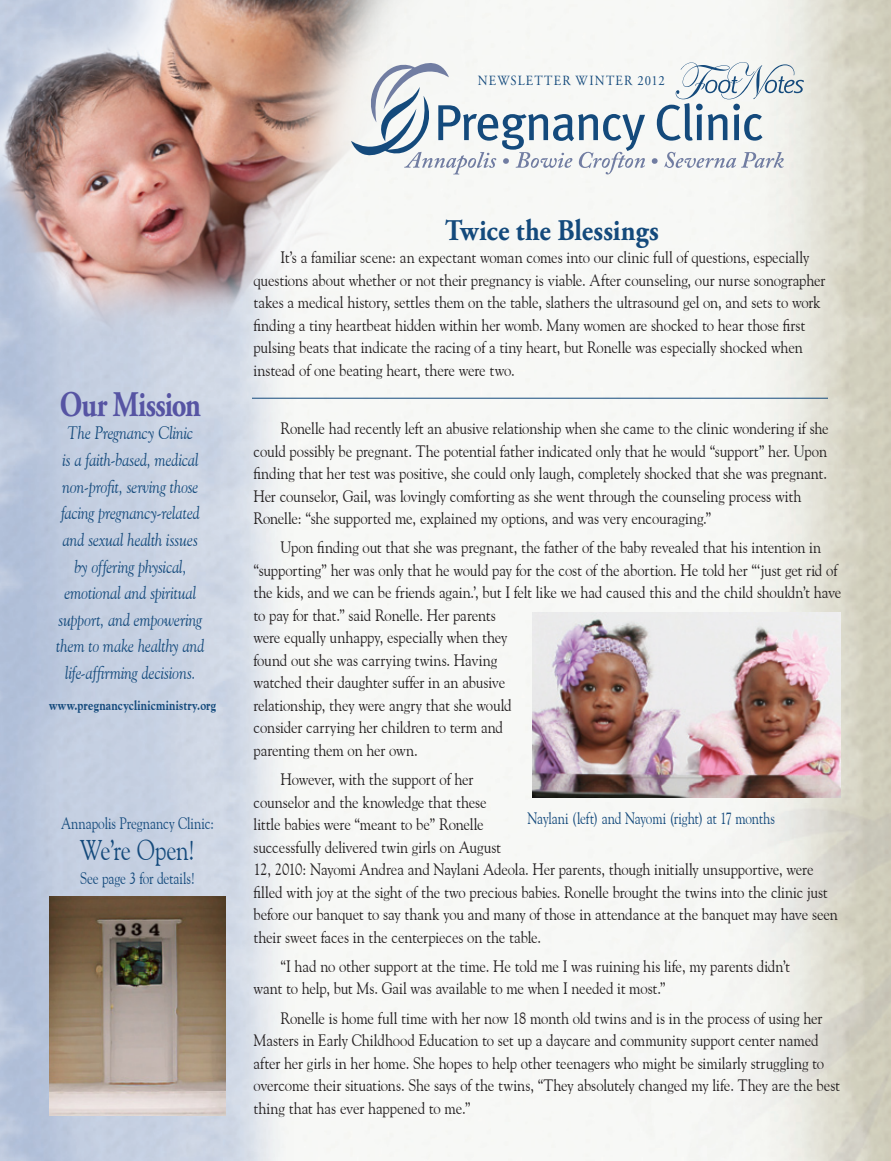
<style>
.page{position:relative;width:891px;height:1161px;background:#fff}
.page>*{position:absolute;margin:0;border:0;box-sizing:border-box;transform-origin:0 0}
.t1{font:700 36px "Adobe Garamond Pro";letter-spacing:-.03em;color:#5654a3;scale:.8 1}
.t2{font:700 30px "Adobe Garamond Pro";letter-spacing:.005em;color:#144a7c;scale:.9 1}
.t3{font:28.5px "Goudy Old Style BT";letter-spacing:-.02em;color:#144a7c;scale:.81 1}
.t4{font:italic 18px/26.5px "Goudy Old Style BT";letter-spacing:-.005em;color:#144a7c;text-align:center;scale:.86 1}
.t5{font:16.5px/22.5px "Goudy Old Style BT";letter-spacing:-.01em;color:#231f20;scale:.9 1}
.t6{font:16.5px "Goudy Old Style BT";letter-spacing:-.005em;color:#144a7c;scale:.81 1}
.t7{font:14.1px "Adobe Garamond Pro";letter-spacing:.09em;color:#144a7c;scale:.9 1}
.t8{font:800 13.5px "Goudy Old Style BT";letter-spacing:.025em;color:#144a7c;scale:.8 1}
</style>
<div class="page">
<img style="left:0;top:0;width:891px;height:1161px">
<img style="left:0;top:0;width:508px;height:366px">
<img style="left:50px;top:896px;width:176px;height:220px">
<img style="left:532px;top:613px;width:309px;height:185px">
<svg style="left:657px;top:62px;width:147px;height:79px"></svg>
<svg style="left:652px;top:158px;width:6px;height:6px"></svg>
<svg style="left:351px;top:52px;width:294px;height:123px"></svg>
<svg style="left:664px;top:152px;width:120px;height:16px"></svg>
<hr style="left:252px;top:398px;width:576px;height:1px;background:#144a7c">
<p class="t7" style="left:478px;top:72px;width:209px">NEWSLETTER WINTER 2012</p>
<h2 class="t2" style="left:445px;top:213px;width:239px">Twice the Blessings</h2>
<p class="t5" style="left:254px;top:246px;width:637px;text-indent:27px">It’s a familiar scene: an expectant woman comes into our clinic full of questions, especially questions about whether or not their pregnancy is viable. After counseling, our nurse sonographer takes a medical history, settles them on the table, slathers the ultrasound gel on, and sets to work finding a tiny heartbeat hidden within her womb. Many women are shocked to hear those first pulsing beats that indicate the racing of a tiny heart, but Ronelle was especially shocked when instead of one beating heart, there were two.</p>
<h1 class="t1" style="left:60px;top:383px;width:178px">Our Mission</h1>
<p class="t4" style="left:56px;top:420px;width:174px">The Pregnancy Clinic<br>is a faith-based, medical non-profit, serving those facing pregnancy-related and sexual health issues by offering physical, emotional and spiritual support, and empowering them to make healthy and life-affirming decisions.</p>
<p class="t5" style="left:254px;top:417px;width:641px;text-indent:27px">Ronelle had recently left an abusive relationship when she came to the clinic wondering if she could possibly be pregnant. The potential father indicated only that he would “support” her. Upon finding that her test was positive, she could only laugh, completely shocked that she was pregnant.<br>Her counselor, Gail, was lovingly comforting as she went through the counseling process with Ronelle: “she supported me, explained my options, and was very encouraging.”</p>
<p class="t5" style="left:254px;top:536px;width:655px;text-indent:27px">Upon finding out that she was pregnant, the father of the baby revealed that his intention in “supporting” her was only that he would pay for the cost of the abortion. He told her “‘just get rid of the kids, and we can be friends again.’, but I felt like we had caused this and the child shouldn’t have to pay for that.” said Ronelle. Her parents<br>were equally unhappy, especially when they<br>found out she was carrying twins. Having<br>watched their daughter suffer in an abusive<br>relationship, they were angry that she would<br>consider carrying her children to term and<br>parenting them on her own.</p>
<p class="t5" style="left:254px;top:768px;width:651px;text-indent:27px">However, with the support of her<br>counselor and the knowledge that these<br>little babies were “meant to be” Ronelle<br>successfully delivered twin girls on August<br>12, 2010: Nayomi Andrea and Naylani Adeola. Her parents, though initially unsupportive, were filled with joy at the sight of the two precious babies. Ronelle brought the twins into the clinic just before our banquet to say thank you and many of those in attendance at the banquet may have seen their sweet faces in the centerpieces on the table.</p>
<p class="t5" style="left:254px;top:955px;width:598px;text-indent:27px">“I had no other support at the time. He told me I was ruining his life, my parents didn’t want to help, but Ms. Gail was available to me when I needed it most.”</p>
<p class="t5" style="left:254px;top:1006px;width:653px;text-indent:27px">Ronelle is home full time with her now 18 month old twins and is in the process of using her Masters in Early Childhood Education to set up a daycare and community support center named after her girls in her home. She hopes to help other teenagers who might be similarly struggling to overcome their situations. She says of the twins, “They absolutely changed my life. They are the best thing that has ever happened to me.”</p>
<p class="t8" style="left:49px;top:697px;width:210px">www.pregnancyclinicministry.org</p>
<p class="t6" style="left:61px;top:813px;width:190px">Annapolis Pregnancy Clinic:</p>
<p class="t6" style="left:527px;top:808px;width:307px">Naylani (left) and Nayomi (right) at 17 months</p>
<h3 class="t3" style="left:80px;top:832px;width:144px">We’re Open!</h3>
<p class="t6" style="left:80px;top:868px;width:144px">See page 3 for details!</p>
</div>
